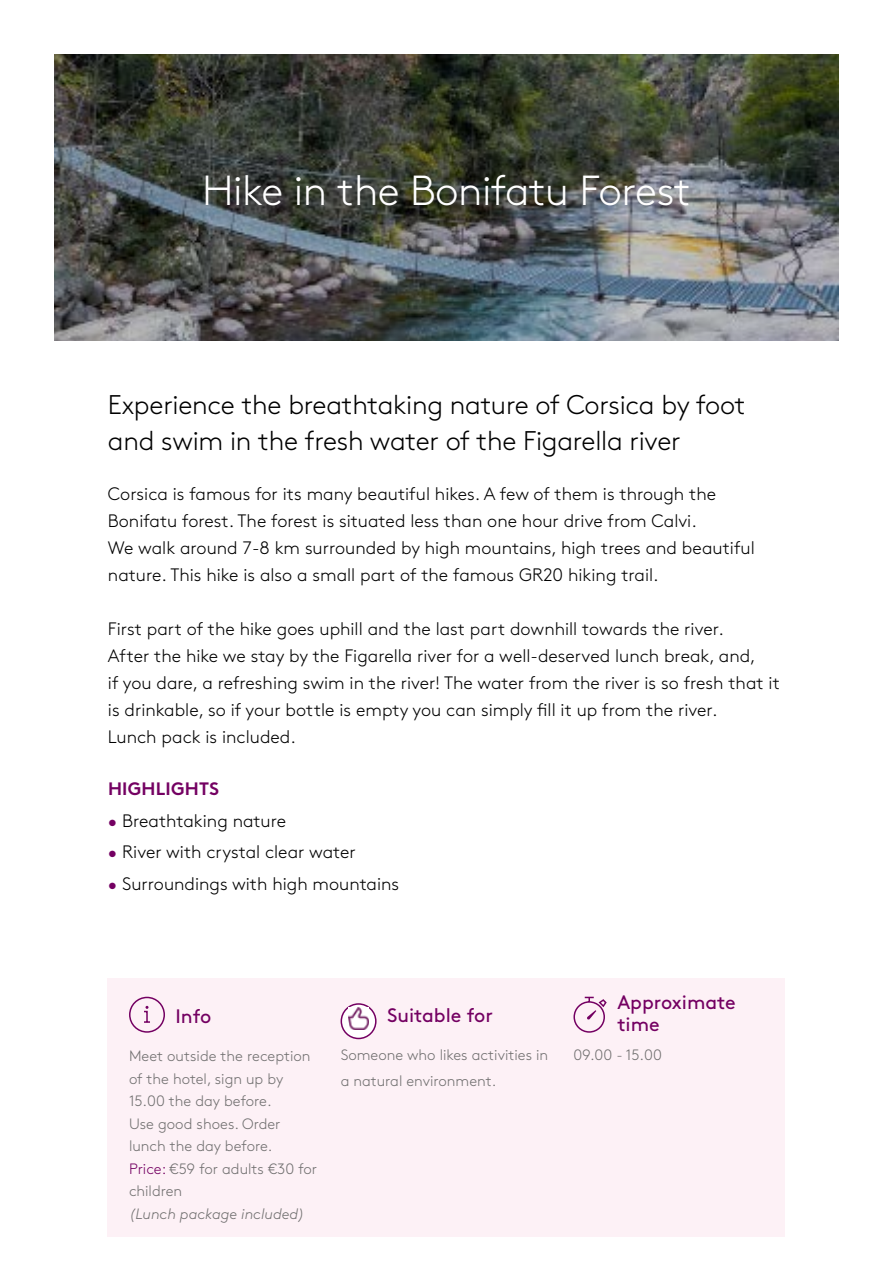
<style>
.page{position:relative;width:893px;height:1263px;background:#fff}
.page>*{position:absolute;margin:0;border:0;box-sizing:border-box;transform-origin:0 0}
.t1{font:300 42px "Brown Std";letter-spacing:-.01em;color:#fff}
.t2{font:300 27px/36px "Brown Std";letter-spacing:-.01em;color:#000}
.t3{font:19.5px/22.5px "Brown Std";color:#740062}
.t4{font:300 18px/27px "Brown Std";color:#000}
.t5{font:700 18px "Brown Std";letter-spacing:.01em;color:#740062}
.t6{font:300 15px/22.5px "Brown Std";color:#706f6f}
.t7{font:italic 300 15px "Brown Std";color:#706f6f}
.s1{color:#740062}
</style>
<div class="page">
<img style="left:54px;top:54px;width:785px;height:286px">
<div style="left:108px;top:978px;width:677px;height:259px;background:#fdf1f6"></div>
<div style="left:129px;top:997px;width:36px;height:36px;border:2px solid #740062;border-radius:50%"></div>
<svg style="left:144px;top:1006px;width:6px;height:17px"></svg>
<img style="left:341px;top:1004px;width:35px;height:34px;border-radius:17px">
<div style="left:341px;top:1003px;width:36px;height:36px;border:2px solid #740062;border-radius:50%"></div>
<svg style="left:573px;top:996px;width:34px;height:37px"></svg>
<img style="left:349px;top:1008px;width:19px;height:21px">
<h1 class="t1" style="left:202px;top:167px;width:490px">Hike in the Bonifatu Forest</h1>
<h2 class="t2" style="left:108px;top:387px;width:639px">Experience the breathtaking nature of Corsica by foot and swim in the fresh water of the Figarella river</h2>
<p class="t4" style="left:108px;top:480px;width:648px">Corsica is famous for its many beautiful hikes. A few of them is through the Bonifatu forest. The forest is situated less than one hour drive from Calvi.<br>We walk around 7-8 km surrounded by high mountains, high trees and beautiful nature. This hike is also a small part of the famous GR20 hiking trail.</p>
<p class="t4" style="left:108px;top:615px;width:673px">First part of the hike goes uphill and the last part downhill towards the river.<br>After the hike we stay by the Figarella river for a well-deserved lunch break, and,<br>if you dare, a refreshing swim in the river! The water from the river is so fresh that it is drinkable, so if your bottle is empty you can simply fill it up from the river.<br>Lunch pack is included.</p>
<p class="t5" style="left:108px;top:778px;width:112px">HIGHLIGHTS</p>
<p class="t4" style="left:108px;top:807px;width:180px"><span class="s1">•</span> Breathtaking nature</p>
<p class="t4" style="left:108px;top:839px;width:249px"><span class="s1">•</span> River with crystal clear water</p>
<p class="t4" style="left:108px;top:870px;width:293px"><span class="s1">•</span> Surroundings with high mountains</p>
<p class="t3" style="left:617px;top:991px;width:120px">Approximate time</p>
<p class="t3" style="left:175px;top:1005px;width:37px">Info</p>
<p class="t3" style="left:387px;top:1004px;width:108px">Suitable for</p>
<p class="t6" style="left:341px;top:1043px;width:209px;line-height:25.5px">Someone who likes activities in a natural environment.</p>
<p class="t6" style="left:573px;top:1044px;width:90px">09.00 - 15.00</p>
<p class="t6" style="left:129px;top:1045px;width:190px">Meet outside the reception of the hotel, sign up by<br>15.00 the day before.<br>Use good shoes. Order lunch the day before.<br><span class="s1">Price:</span> €59 for adults €30 for children</p>
<p class="t7" style="left:129px;top:1205px;width:177px">(Lunch package included)</p>
</div>
